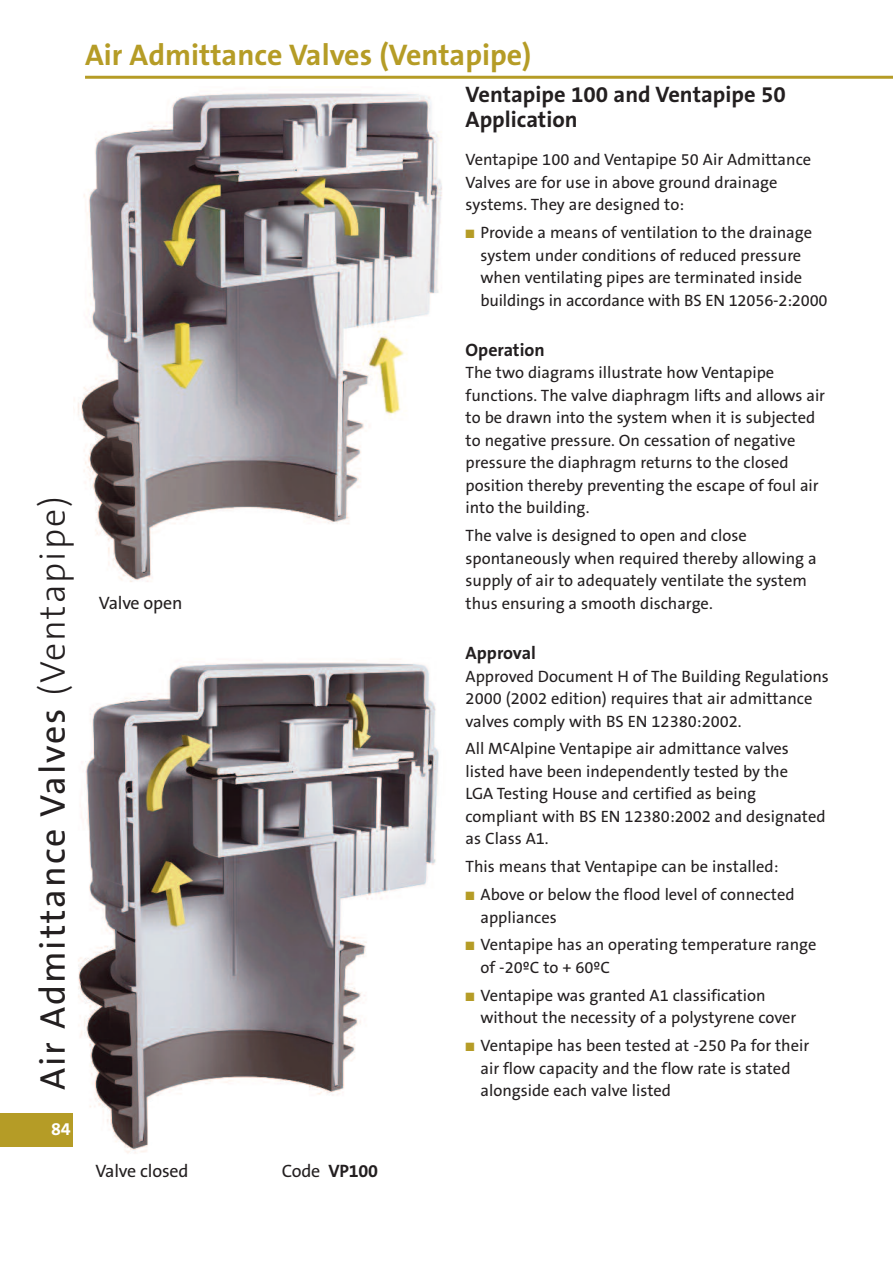
<style>
.page{position:relative;width:893px;height:1263px;background:#fff}
.page>*{position:absolute;margin:0;border:0;box-sizing:border-box;transform-origin:0 0}
.t1{font:36px "The Sans B5 Plain";letter-spacing:.055em;color:#231f20}
.t2{font:700 30px "The Sans B7";color:#b59c26}
.t3{font:700 22.5px/25.5px "The Sans B7";color:#231f20}
.t4{font:700 18px "The Sans B7";color:#231f20}
.t5{font:18px "The Sans B5 Plain";letter-spacing:-.01em;color:#231f20}
.t6{font:700 18px "The Sans B7";color:#fff}
.t7{font:16.5px/22.5px "The Sans B5 Plain";color:#231f20}
.s1{font-family:"The Sans B3";font-weight:300}
.s2{color:#b59c26}
.s3{font-family:"The Sans B5 Plain";font-weight:400}
</style>
<div class="page">
<img style="left:72px;top:660px;width:367px;height:493px">
<hr style="left:85px;top:76px;width:808px;height:3px;background:#b59c26">
<div style="left:0;top:1113px;width:72px;height:34px;background:#b59c26"></div>
<img style="left:74px;top:93px;width:368px;height:489px">
<h1 class="t1" style="left:34px;top:1090px;width:595px;rotate:-90deg">Air Admittance Valves <span class="s1">(Ventapipe)</span></h1>
<p class="t6" style="left:51px;top:1119px;width:21px">84</p>
<h2 class="t2" style="left:85px;top:39px;width:448px">Air Admittance Valves (Ventapipe)</h2>
<p class="t5" style="left:99px;top:593px;width:85px">Valve open</p>
<h3 class="t3" style="left:466px;top:82px;width:322px">Ventapipe 100 and Ventapipe 50<br>Application</h3>
<p class="t7" style="left:466px;top:149px;width:347px">Ventapipe 100 and Ventapipe 50 Air Admittance<br>Valves are for use in above ground drainage systems. They are designed to:</p>
<p class="t7" style="left:480px;top:222px;width:349px;text-indent:-15px"><span class="s2">■</span> Provide a means of ventilation to the drainage system under conditions of reduced pressure when ventilating pipes are terminated inside buildings in accordance with BS EN 12056-2:2000</p>
<p class="t4" style="left:466px;top:340px;width:81px">Operation</p>
<p class="t7" style="left:466px;top:362px;width:361px">The two diagrams illustrate how Ventapipe functions. The valve diaphragm lifts and allows air to be drawn into the system when it is subjected to negative pressure. On cessation of negative pressure the diaphragm returns to the closed position thereby preventing the escape of foul air into the building.</p>
<p class="t7" style="left:466px;top:525px;width:352px">The valve is designed to open and close spontaneously when required thereby allowing a supply of air to adequately ventilate the system thus ensuring a smooth discharge.</p>
<p class="t4" style="left:466px;top:643px;width:72px">Approval</p>
<p class="t7" style="left:466px;top:665px;width:365px">Approved Document H of The Building Regulations<br>2000 (2002 edition) requires that air admittance valves comply with BS EN 12380:2002.</p>
<p class="t7" style="left:466px;top:738px;width:361px">All McAlpine Ventapipe air admittance valves listed have been independently tested by the<br>LGA Testing House and certified as being compliant with BS EN 12380:2002 and designated as Class A1.</p>
<p class="t7" style="left:466px;top:856px;width:314px">This means that Ventapipe can be installed:</p>
<p class="t7" style="left:480px;top:884px;width:316px;text-indent:-15px"><span class="s2">■</span> Above or below the flood level of connected appliances</p>
<p class="t7" style="left:480px;top:934px;width:338px;text-indent:-15px"><span class="s2">■</span> Ventapipe has an operating temperature range of -20ºC to + 60ºC</p>
<p class="t7" style="left:480px;top:984px;width:317px;text-indent:-15px"><span class="s2">■</span> Ventapipe was granted A1 classification without the necessity of a polystyrene cover</p>
<p class="t7" style="left:480px;top:1035px;width:330px;text-indent:-15px"><span class="s2">■</span> Ventapipe has been tested at -250 Pa for their air flow capacity and the flow rate is stated alongside each valve listed</p>
<p class="t5" style="left:96px;top:1162px;width:94px">Valve closed</p>
<p class="t4" style="left:282px;top:1161px;width:98px"><span class="s3">Code</span> VP100</p>
</div>
